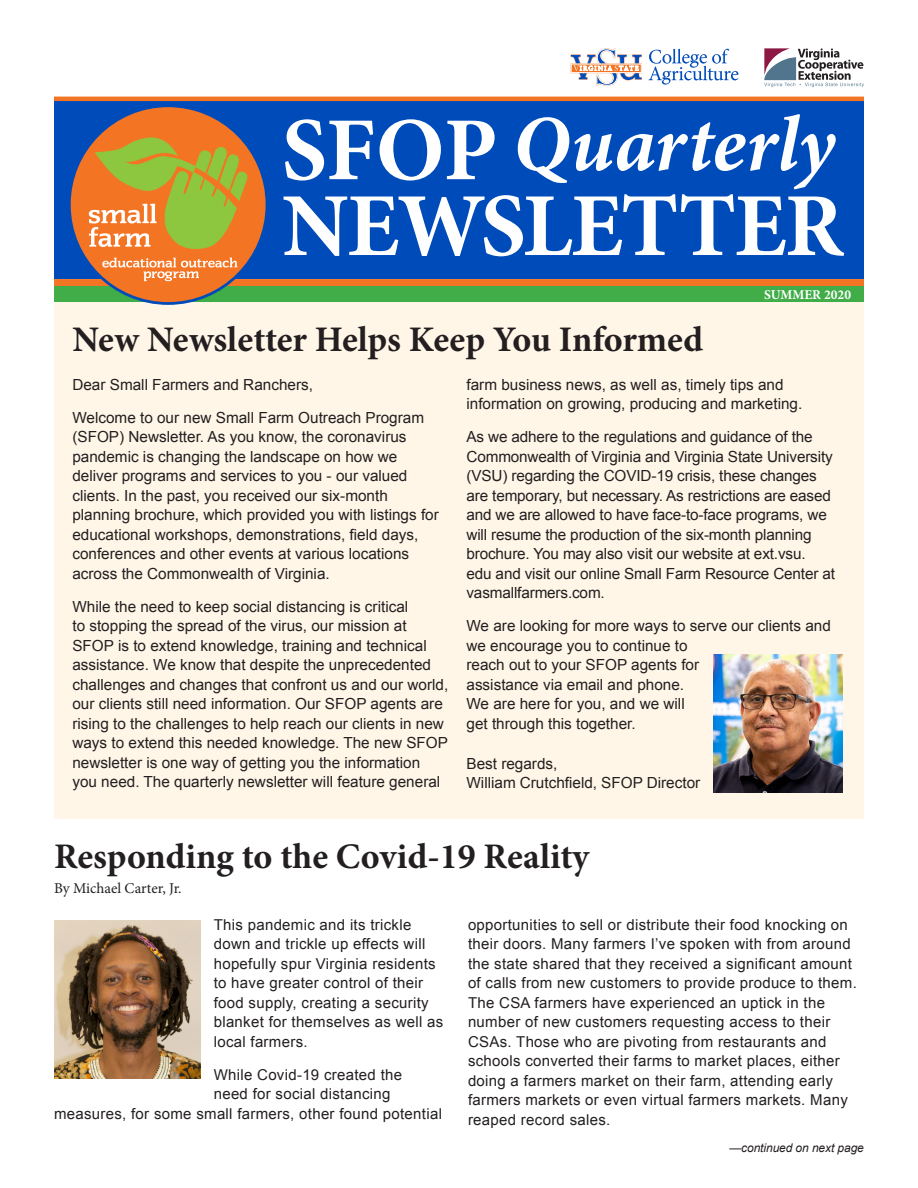
<style>
.page{position:relative;width:918px;height:1188px;background:#fff}
.page>*{position:absolute;margin:0;border:0;box-sizing:border-box;transform-origin:0 0}
.t1{font:700 90px "Minion Pro";letter-spacing:-.02em;color:#fff}
.t2{font:italic 700 79.5px "Minion Pro";color:#fff}
.t3{font:700 36px "Minion Pro";color:#231f20}
.t4{font:15.3px/19.5px "Arial";color:#231f20}
.t5{font:15px/19.5px "Arial";letter-spacing:.02em;color:#231f20}
.t6{font:15px "Minion Pro";letter-spacing:-.005em;color:#231f20}
.t7{font:700 13.5px "Minion Pro";color:#fff}
.body_text{font:italic 12px "Arial";letter-spacing:-.01em;color:#231f20}
</style>
<div class="page">
<div style="left:54px;top:280px;width:810px;height:539px;background:#fff6e8"></div>
<div style="left:54px;top:97px;width:810px;height:182px;background:#004bba"></div>
<svg style="left:54px;top:279px;width:810px;height:8px;fill:#f37524"></svg>
<div style="left:54px;top:287px;width:810px;height:15px;background:#41ad49"></div>
<div style="left:69px;top:106px;width:198px;height:197px;background:#f37524;border-radius:50%"></div>
<svg style="left:89px;top:136px;width:160px;height:113px"></svg>
<svg style="left:102px;top:258px;width:136px;height:23px"></svg>
<img style="left:54px;top:920px;width:146px;height:159px">
<svg style="left:570px;top:48px;width:72px;height:38px"></svg>
<svg style="left:649px;top:49px;width:89px;height:36px"></svg>
<svg style="left:764px;top:48px;width:100px;height:39px"></svg>
<hr style="left:54px;top:97px;width:810px;height:4px;background:#f37524">
<img style="left:714px;top:654px;width:129px;height:139px">
<p class="t2" style="left:513px;top:88px;width:324px">Quarterly</p>
<p class="t1" style="left:282px;top:87px;width:217px">SFOP</p>
<p class="t1" style="left:282px;top:163px;width:564px">NEWSLETTER</p>
<p class="t3" style="left:72px;top:314px;width:632px">New Newsletter Helps Keep You Informed</p>
<p class="t7" style="left:764px;top:285px;width:88px">SUMMER 2020</p>
<p class="t4" style="left:72px;top:375px;width:242px">Dear Small Farmers and Ranchers,</p>
<p class="t4" style="left:72px;top:408px;width:368px">Welcome to our new Small Farm Outreach Program (SFOP) Newsletter. As you know, the coronavirus pandemic is changing the landscape on how we deliver programs and services to you - our valued clients. In the past, you received our six-month planning brochure, which provided you with listings for educational workshops, demonstrations, field days, conferences and other events at various locations across the Commonwealth of Virginia.</p>
<p class="t4" style="left:72px;top:597px;width:377px">While the need to keep social distancing is critical<br>to stopping the spread of the virus, our mission at SFOP is to extend knowledge, training and technical assistance. We know that despite the unprecedented challenges and changes that confront us and our world, our clients still need information. Our SFOP agents are rising to the challenges to help reach our clients in new ways to extend this needed knowledge. The new SFOP newsletter is one way of getting you the information you need. The quarterly newsletter will feature general</p>
<p class="t4" style="left:466px;top:375px;width:337px">farm business news, as well as, timely tips and information on growing, producing and marketing.</p>
<p class="t4" style="left:466px;top:427px;width:370px">As we adhere to the regulations and guidance of the Commonwealth of Virginia and Virginia State University (VSU) regarding the COVID-19 crisis, these changes are temporary, but necessary. As restrictions are eased and we are allowed to have face-to-face programs, we will resume the production of the six-month planning brochure. You may also visit our website at ext.vsu.<br>edu and visit our online Small Farm Resource Center at vasmallfarmers.com.</p>
<p class="t4" style="left:466px;top:616px;width:366px">We are looking for more ways to serve our clients and we encourage you to continue to<br>reach out to your SFOP agents for<br>assistance via email and phone.<br>We are here for you, and we will<br>get through this together.</p>
<p class="t4" style="left:466px;top:754px;width:235px">Best regards,<br>William Crutchfield, SFOP Director</p>
<p class="t3" style="left:54px;top:831px;width:537px">Responding to the Covid-19 Reality</p>
<p class="t6" style="left:54px;top:878px;width:129px">By Michael Carter, Jr.</p>
<p class="t5" style="left:214px;top:915px;width:231px">This pandemic and its trickle down and trickle up effects will hopefully spur Virginia residents to have greater control of their food supply, creating a security blanket for themselves as well as local farmers.</p>
<p class="t5" style="left:214px;top:1065px;width:190px">While Covid-19 created the</p>
<p class="t5" style="left:214px;top:1084px;width:178px">need for social distancing</p>
<p class="t5" style="left:54px;top:1104px;width:390px">measures, for some small farmers, other found potential</p>
<p class="t5" style="left:468px;top:915px;width:390px">opportunities to sell or distribute their food knocking on their doors. Many farmers I’ve spoken with from around the state shared that they received a significant amount of calls from new customers to provide produce to them.<br>The CSA farmers have experienced an uptick in the number of new customers requesting access to their CSAs. Those who are pivoting from restaurants and schools converted their farms to market places, either doing a farmers market on their farm, attending early farmers markets or even virtual farmers markets. Many reaped record sales.</p>
<p class="body_text" style="left:729px;top:1140px;width:136px">—continued on next page</p>
</div>
